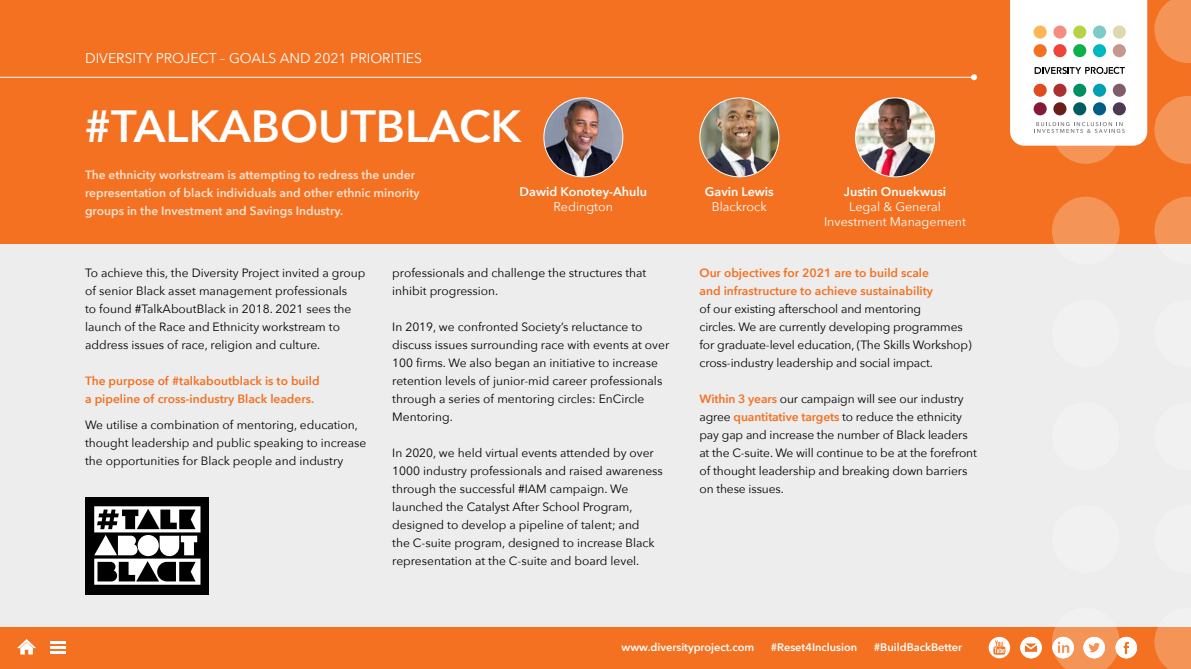
<style>
.page{position:relative;width:1191px;height:669px;background:#fff}
.page>*{position:absolute;margin:0;border:0;box-sizing:border-box;transform-origin:0 0}
.t1{font:600 45px "Avenir Next";color:#fff}
.t2{font:14px "Avenir Next";color:#fff}
.t3{font:12.5px/15px "Avenir Next";color:#fff;text-align:center}
.t4{font:600 12.5px "Avenir Next";color:#fff}
.t5{font:12px/18px "Avenir Next";color:#000}
.t6{font:600 12px/18px "Avenir Next";color:#f37121}
.t7{font:600 12px/18px "Avenir Next";color:#fff}
.t8{font:600 11px "Avenir Next";color:#fff}
.s1{font-weight:600;color:#f37121}
</style>
<div class="page">
<div style="left:0;top:29px;width:1191px;height:613px;background:#ededee"></div>
<div style="left:0;top:0;width:1191px;height:244px;background:#f37121"></div>
<div style="left:0;top:627px;width:1191px;height:42px;background:#f37121"></div>
<div style="left:1052px;top:505px;width:67px;height:68px;background:#f1f1f2;border-radius:50%"></div>
<div style="left:1052px;top:402px;width:67px;height:68px;background:#f1f1f2;border-radius:50%"></div>
<div style="left:1052px;top:299px;width:67px;height:68px;background:#f1f1f2;border-radius:50%"></div>
<svg style="left:1052px;top:197px;width:67px;height:68px;fill:#f59457"></svg>
<div style="left:1052px;top:96px;width:67px;height:68px;background:#f59457;border-radius:50%"></div>
<svg style="left:1154px;top:627px;width:37px;height:42px;background:#f49051"></svg>
<svg style="left:1154px;top:197px;width:37px;height:47px;background:#f48e4e"></svg>
<svg style="left:1154px;top:96px;width:37px;height:68px"></svg>
<svg style="left:1154px;top:0;width:37px;height:63px"></svg>
<div style="left:85px;top:497px;width:123px;height:98px;background:#000"></div>
<svg style="left:94px;top:506px;width:106px;height:79px"></svg>
<svg style="left:17px;top:639px;width:19px;height:16px"></svg>
<svg style="left:50px;top:641px;width:15px;height:2px"></svg>
<hr style="left:50px;top:646px;width:15px;height:3px;background:#fff">
<hr style="left:50px;top:651px;width:15px;height:3px;background:#fff">
<svg style="left:988px;top:637px;width:22px;height:21px"></svg>
<hr style="left:0;top:77px;width:974px;height:1px;background:#fff">
<svg style="left:971px;top:74px;width:6px;height:6px"></svg>
<svg style="left:1020px;top:637px;width:21px;height:21px"></svg>
<svg style="left:1052px;top:627px;width:85px;height:42px"></svg>
<img style="left:700px;top:98px;width:79px;height:79px;border-radius:39px">
<div style="left:699px;top:98px;width:80px;height:79px;border:1px solid #fff;border-radius:50%"></div>
<img style="left:855px;top:98px;width:79px;height:79px;border-radius:39px">
<div style="left:855px;top:98px;width:80px;height:79px;border:1px solid #fff;border-radius:50%"></div>
<svg style="left:1010px;top:0;width:137px;height:146px;background:#e9e8e4"></svg>
<img style="left:544px;top:98px;width:79px;height:79px;border-radius:39px">
<div style="left:543px;top:98px;width:80px;height:79px;border:1px solid #fff;border-radius:50%"></div>
<p class="t2" style="left:85px;top:46px;width:338px">DIVERSITY PROJECT – GOALS AND 2021 PRIORITIES</p>
<h1 class="t1" style="left:84px;top:87px;width:438px">#TALKABOUTBLACK</h1>
<p class="t7" style="left:85px;top:165px;width:336px">The ethnicity workstream is attempting to redress the under representation of black individuals and other ethnic minority groups in the Investment and Savings Industry.</p>
<p class="t4" style="left:519px;top:181px;width:129px">Dawid Konotey-Ahulu</p>
<p class="t3" style="left:553px;top:199px;width:61px">Redington</p>
<p class="t5" style="left:85px;top:263px;width:282px">To achieve this, the Diversity Project invited a group of senior Black asset management professionals<br>to found #TalkAboutBlack in 2018. 2021 sees the launch of the Race and Ethnicity workstream to address issues of race, religion and culture.</p>
<p class="t6" style="left:85px;top:371px;width:236px">The purpose of #talkaboutblack is to build a pipeline of cross-industry Black leaders.</p>
<p class="t5" style="left:85px;top:415px;width:283px">We utilise a combination of mentoring, education, thought leadership and public speaking to increase the opportunities for Black people and industry</p>
<p class="t5" style="left:392px;top:263px;width:255px">professionals and challenge the structures that inhibit progression.</p>
<p class="t5" style="left:392px;top:317px;width:278px">In 2019, we confronted Society’s reluctance to discuss issues surrounding race with events at over 100 firms. We also began an initiative to increase retention levels of junior-mid career professionals through a series of mentoring circles: EnCircle Mentoring.</p>
<p class="t5" style="left:392px;top:443px;width:272px">In 2020, we held virtual events attended by over 1000 industry professionals and raised awareness through the successful #IAM campaign. We launched the Catalyst After School Program, designed to develop a pipeline of talent; and<br>the C-suite program, designed to increase Black representation at the C-suite and board level.</p>
<p class="t4" style="left:705px;top:181px;width:70px">Gavin Lewis</p>
<p class="t3" style="left:712px;top:199px;width:56px">Blackrock</p>
<p class="t4" style="left:844px;top:181px;width:104px">Justin Onuekwusi</p>
<p class="t3" style="left:824px;top:199px;width:143px">Legal &amp; General<br>Investment Management</p>
<p class="t6" style="left:699px;top:263px;width:235px">Our objectives for 2021 are to build scale and infrastructure to achieve sustainability</p>
<p class="t5" style="left:699px;top:299px;width:274px">of our existing afterschool and mentoring<br>circles. We are currently developing programmes for graduate-level education, (The Skills Workshop) cross-industry leadership and social impact.</p>
<p class="t5" style="left:699px;top:389px;width:279px"><span class="s1">Within 3 years</span> our campaign will see our industry agree <span class="s1">quantitative targets</span> to reduce the ethnicity pay gap and increase the number of Black leaders at the C-suite. We will continue to be at the forefront of thought leadership and breaking down barriers on these issues.</p>
<p class="t8" style="left:621px;top:637px;width:134px">www.diversityproject.com</p>
<p class="t8" style="left:771px;top:637px;width:88px">#Reset4Inclusion</p>
<p class="t8" style="left:873px;top:637px;width:90px">#BuildBackBetter</p>
</div>
